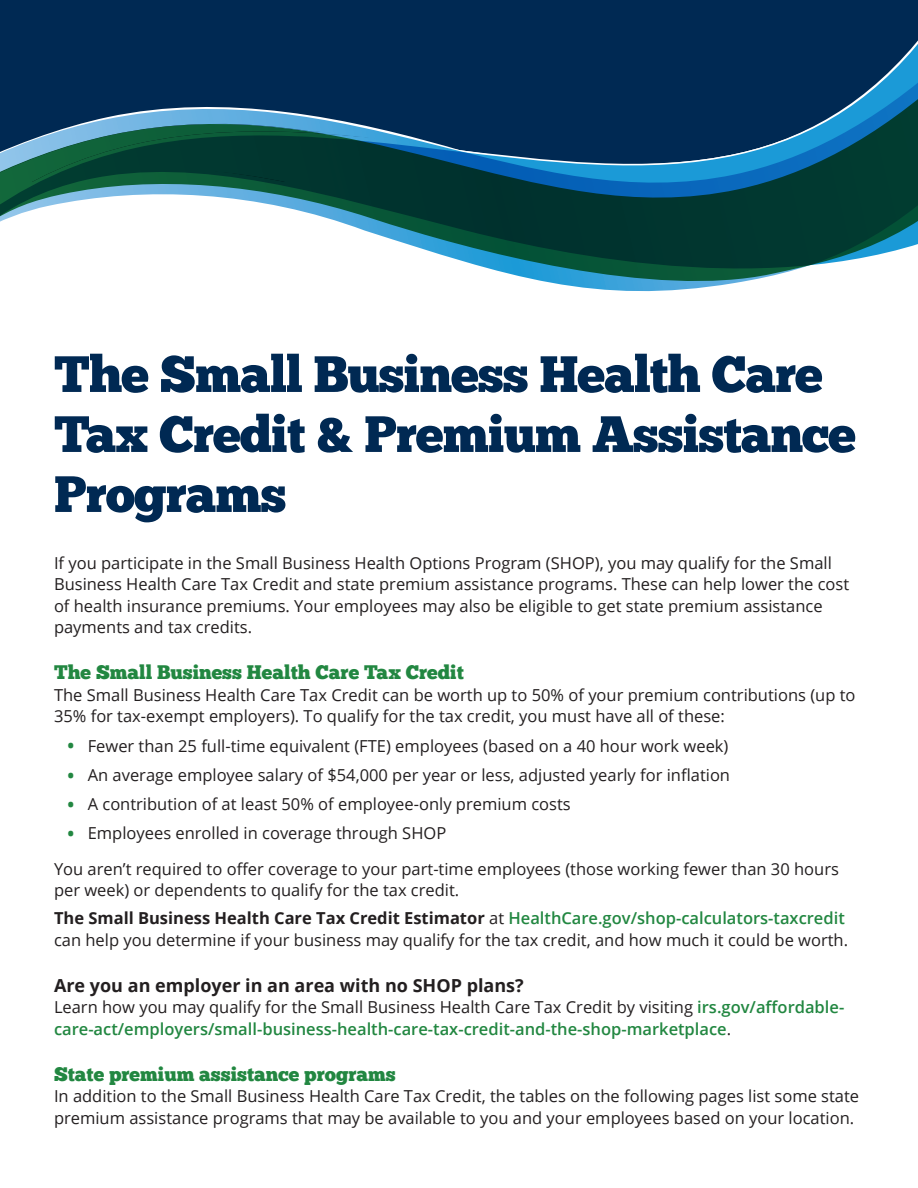
<style>
.page{position:relative;width:918px;height:1188px;background:#fff}
.page>*{position:absolute;margin:0;border:0;box-sizing:border-box;transform-origin:0 0}
.t1{font:51px/60px "Chunk Five Ex";letter-spacing:-.02em;color:#002953}
.t2{font:19.5px "Chunk Five Ex";color:#228741}
.H3{font:700 18px "Open Sans";color:#231f20}
.text_no_indent{font:16.5px/21.6px "Open Sans";color:#231f20}
.text_no_indent-2{font:600 16.5px/21.6px "Open Sans";color:#228741}
.s1{font-weight:700;font-size:18px;color:#228741}
.s2{font-weight:700}
.s3{font-weight:600;color:#228741}
.s4{font-weight:400;color:#231f20}
</style>
<div class="page">
<div style="left:0;top:0;width:918px;height:182px;background:#002953"></div>
<svg style="left:542px;top:281px;width:204px;height:11px"></svg>
<svg style="left:487px;top:268px;width:314px;height:13px"></svg>
<svg style="left:0;top:40px;width:918px;height:228px"></svg>
<h1 class="t1" style="left:54px;top:343px;width:804px">The Small Business Health Care<br>Tax Credit &amp; Premium Assistance<br>Programs</h1>
<p class="text_no_indent" style="left:54px;top:551px;width:797px">If you participate in the Small Business Health Options Program (SHOP), you may qualify for the Small Business Health Care Tax Credit and state premium assistance programs. These can help lower the cost of health insurance premiums. Your employees may also be eligible to get state premium assistance payments and tax credits.</p>
<h2 class="t2" style="left:54px;top:658px;width:411px">The Small Business Health Care Tax Credit</h2>
<p class="text_no_indent" style="left:54px;top:684px;width:803px">The Small Business Health Care Tax Credit can be worth up to 50% of your premium contributions (up to<br>35% for tax-exempt employers). To qualify for the tax credit, you must have all of these:</p>
<p class="text_no_indent" style="left:68px;top:734px;width:662px"><span class="s1">•</span> Fewer than 25 full-time equivalent (FTE) employees (based on a 40 hour work week)</p>
<p class="text_no_indent" style="left:68px;top:764px;width:664px"><span class="s1">•</span> An average employee salary of $54,000 per year or less, adjusted yearly for inflation</p>
<p class="text_no_indent" style="left:68px;top:793px;width:505px"><span class="s1">•</span> A contribution of at least 50% of employee-only premium costs</p>
<p class="text_no_indent" style="left:68px;top:822px;width:380px"><span class="s1">•</span> Employees enrolled in coverage through SHOP</p>
<p class="text_no_indent" style="left:54px;top:857px;width:786px">You aren’t required to offer coverage to your part-time employees (those working fewer than 30 hours per week) or dependents to qualify for the tax credit.</p>
<p class="text_no_indent" style="left:54px;top:907px;width:796px"><span class="s2">The Small Business Health Care Tax Credit Estimator</span> at <span class="s3">HealthCare.gov/shop-calculators-taxcredit </span>can help you determine if your business may qualify for the tax credit, and how much it could be worth.</p>
<h2 class="H3" style="left:54px;top:973px;width:471px">Are you an employer in an area with no SHOP plans?</h2>
<p class="text_no_indent-2" style="left:54px;top:996px;width:792px"><span class="s4">Learn how you may qualify for the Small Business Health Care Tax Credit by visiting</span> irs.gov/affordable&shy;care-act/employers/small-business-health-care-tax-credit-and-the-shop-marketplace<span class="s4">.</span></p>
<h2 class="t2" style="left:54px;top:1059px;width:343px">State premium assistance programs</h2>
<p class="text_no_indent" style="left:54px;top:1085px;width:807px">In addition to the Small Business Health Care Tax Credit, the tables on the following pages list some state premium assistance programs that may be available to you and your employees based on your location.</p>
</div>
